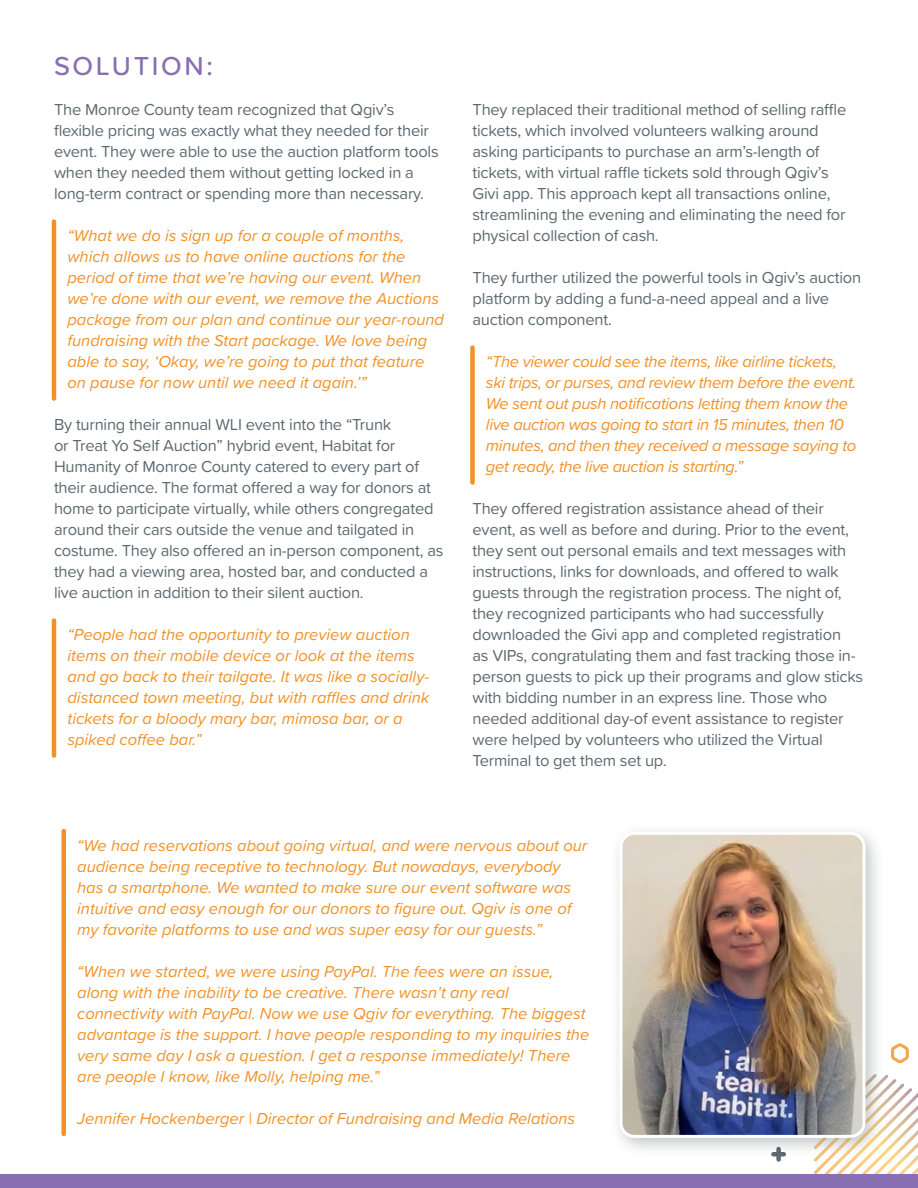
<style>
.page{position:relative;width:918px;height:1188px;background:#fff}
.page>*{position:absolute;margin:0;border:0;box-sizing:border-box;transform-origin:0 0}
.t1{font:500 27px "Proxima Soft";letter-spacing:.1em;color:#8970b2}
.t2{font:16.5px/21px "Proxima Soft";letter-spacing:-.015em;color:#5d6970}
.t3{font:italic 16.5px/21px "Proxima Soft";color:#f19126}
.t4{font:italic 16.5px/21px "Proxima Soft";letter-spacing:-.02em;color:#f19126}
</style>
<div class="page">
<svg style="left:814px;top:1074px;width:104px;height:100px"></svg>
<div style="left:0;top:1174px;width:918px;height:14px;background:#8970b2"></div>
<svg style="left:891px;top:1043px;width:18px;height:21px"></svg>
<div style="left:776px;top:1149px;width:5px;height:11px;background:#5d6970"></div>
<hr style="left:52px;top:222px;width:4px;height:177px;background:#f19126">
<hr style="left:52px;top:621px;width:4px;height:135px;background:#f19126">
<div style="left:470px;top:348px;width:5px;height:135px;background:#f19126"></div>
<div style="left:610px;top:822px;width:275px;height:335px;background:#394146;opacity:.3"></div>
<img style="left:621px;top:833px;width:243px;height:303px">
<div style="left:620px;top:832px;width:246px;height:306px;border:3px solid #fff;border-radius:14px"></div>
<div style="left:61px;top:831px;width:5px;height:303px;background:#f19126"></div>
<h1 class="t1" style="left:54px;top:46px;width:161px">SOLUTION:</h1>
<p class="t2" style="left:54px;top:99px;width:386px">The Monroe County team recognized that Qgiv’s flexible pricing was exactly what they needed for their event. They were able to use the auction platform tools when they needed them without getting locked in a long-term contract or spending more than necessary.</p>
<p class="t3" style="left:67px;top:225px;width:378px">“What we do is sign up for a couple of months, which allows us to have online auctions for the period of time that we’re having our event. When we’re done with our event, we remove the Auctions package from our plan and continue our year-round fundraising with the Start package. We love being able to say, ‘Okay, we’re going to put that feature on pause for now until we need it again.’”</p>
<p class="t2" style="left:54px;top:414px;width:391px">By turning their annual WLI event into the “Trunk<br>or Treat Yo Self Auction” hybrid event, Habitat for Humanity of Monroe County catered to every part of their audience. The format offered a way for donors at home to participate virtually, while others congregated around their cars outside the venue and tailgated in costume. They also offered an in-person component, as they had a viewing area, hosted bar, and conducted a live auction in addition to their silent auction.</p>
<p class="t3" style="left:67px;top:624px;width:363px">“People had the opportunity to preview auction items on their mobile device or look at the items and go back to their tailgate. It was like a socially&shy;distanced town meeting, but with raffles and drink tickets for a bloody mary bar, mimosa bar, or a spiked coffee bar.”</p>
<p class="t2" style="left:472px;top:99px;width:375px">They replaced their traditional method of selling raffle tickets, which involved volunteers walking around asking participants to purchase an arm’s-length of tickets, with virtual raffle tickets sold through Qgiv’s Givi app. This approach kept all transactions online, streamlining the evening and eliminating the need for physical collection of cash.</p>
<p class="t2" style="left:472px;top:267px;width:390px">They further utilized the powerful tools in Qgiv’s auction platform by adding a fund-a-need appeal and a live auction component.</p>
<p class="t4" style="left:486px;top:351px;width:372px">“The viewer could see the items, like airline tickets, ski trips, or purses, and review them before the event.<br>We sent out push notifications letting them know the live auction was going to start in 15 minutes, then 10 minutes, and then they received a message saying to get ready, the live auction is starting.”</p>
<p class="t2" style="left:472px;top:498px;width:392px">They offered registration assistance ahead of their event, as well as before and during. Prior to the event, they sent out personal emails and text messages with instructions, links for downloads, and offered to walk guests through the registration process. The night of, they recognized participants who had successfully downloaded the Givi app and completed registration<br>as VIPs, congratulating them and fast tracking those in&shy;person guests to pick up their programs and glow sticks with bidding number in an express line. Those who needed additional day-of event assistance to register were helped by volunteers who utilized the Virtual Terminal to get them set up.</p>
<p class="t3" style="left:77px;top:834px;width:512px">“We had reservations about going virtual, and were nervous about our audience being receptive to technology. But nowadays, everybody has a smartphone. We wanted to make sure our event software was intuitive and easy enough for our donors to figure out. Qgiv is one of my favorite platforms to use and was super easy for our guests.”</p>
<p class="t3" style="left:77px;top:960px;width:514px">“When we started, we were using PayPal. The fees were an issue, along with the inability to be creative. There wasn’t any real connectivity with PayPal. Now we use Qgiv for everything. The biggest advantage is the support. I have people responding to my inquiries the very same day I ask a question. I get a response immediately! There are people I know, like Molly, helping me.”</p>
<p class="t3" style="left:77px;top:1107px;width:500px">Jennifer Hockenberger | Director of Fundraising and Media Relations</p>
</div>
